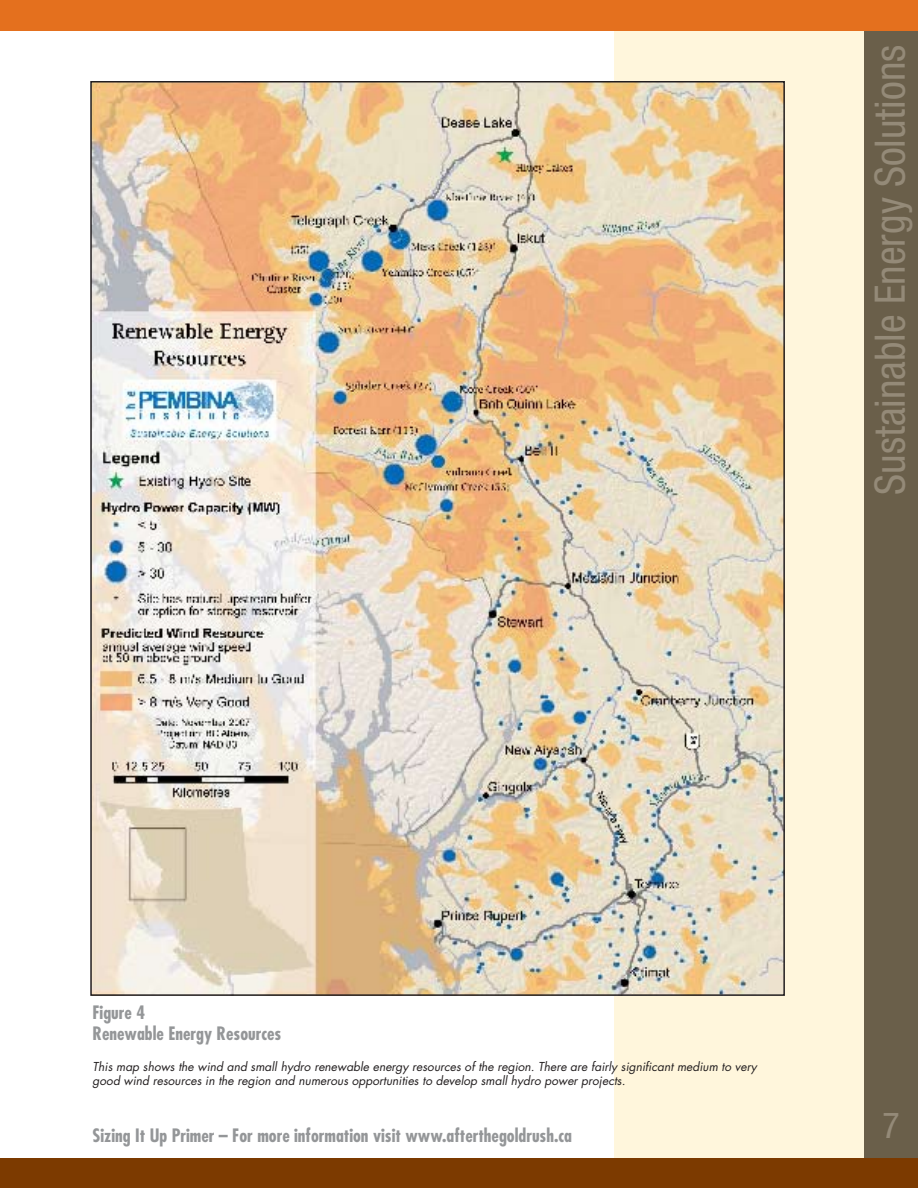
<style>
.page{position:relative;width:918px;height:1188px;background:#fff}
.page>*{position:absolute;margin:0;border:0;box-sizing:border-box;transform-origin:0 0}
.t1{font:condensed 42px "Helvetica Neue";color:#948a78}
.Main_Text{font:700 condensed 18px/21px "Futura";color:#949698}
.Main_Text-2{font:italic 12px/13.5px "Futura";color:#231f20}
</style>
<div class="page">
<div style="left:614px;top:27px;width:252px;height:1132px;background:#fff6dc"></div>
<div style="left:865px;top:27px;width:53px;height:1160px;background:#6a5f4a"></div>
<div style="left:0;top:0;width:918px;height:31px;background:#e4701e"></div>
<div style="left:1px;top:1158px;width:917px;height:30px;background:#7c3a00"></div>
<img style="left:93px;top:84px;width:689px;height:909px">
<p class="t1" style="left:866px;top:495px;width:451px;rotate:-90deg">Sustainable Energy Solutions</p>
<p class="Main_Text" style="left:93px;top:1002px;width:190px">Figure 4<br>Renewable Energy Resources</p>
<p class="Main_Text-2" style="left:93px;top:1060px;width:666px">This map shows the wind and small hydro renewable energy resources of the region. There are fairly significant medium to very good wind resources in the region and numerous opportunities to develop small hydro power projects.</p>
<p class="Main_Text" style="left:93px;top:1125px;width:481px">Sizing It Up Primer – For more information visit www.afterthegoldrush.ca</p>
</div>
